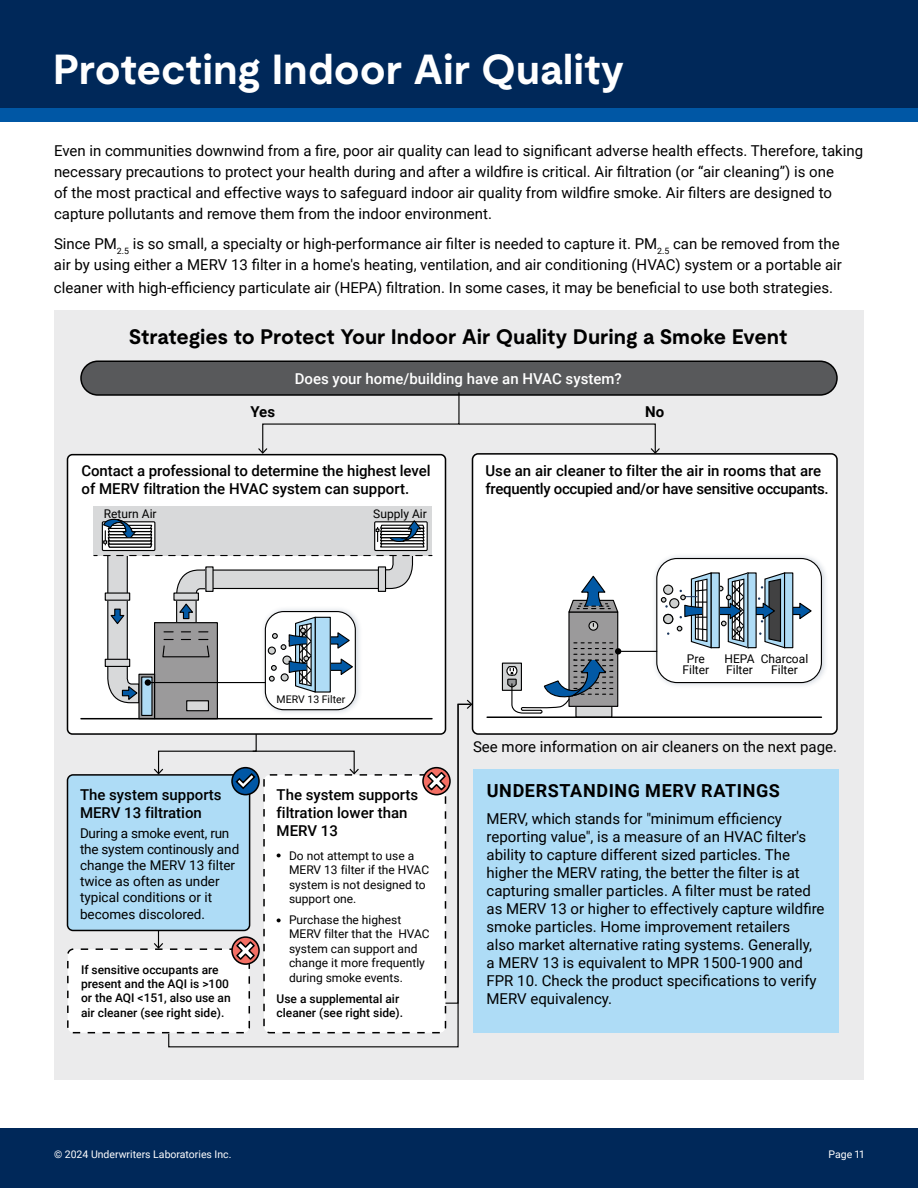
<style>
.page{position:relative;width:918px;height:1188px;background:#fff}
.page>*{position:absolute;margin:0;border:0;box-sizing:border-box;transform-origin:0 0}
.t1{font:700 42px "UL Moderat";color:#fff}
.t2{font:700 21px "UL Moderat";letter-spacing:-.005em;color:#000}
.t3{font:700 18px "Roboto";letter-spacing:.035em;color:#000}
.t4{font:15px/18px "Roboto";color:#000}
.t5{font:500 15px/18px "Roboto";color:#000}
.t6{font:500 15px/18px "Roboto";letter-spacing:-.02em;color:#000}
.t7{font:500 15px "Roboto";color:#fff}
.t8{font:700 15px "Roboto";color:#000}
.t9{font:13.5px/16.2px "Roboto";color:#000}
.t10{font:12px/14.4px "Roboto";color:#000}
.t11{font:500 12px/14.4px "Roboto";color:#000}
.t12{font:10.5px "Roboto";color:#fff}
.t13{font:10.5px "Roboto";color:#000}
</style>
<div class="page">
<div style="left:54px;top:317px;width:810px;height:756px;background:#ebebec"></div>
<div style="left:67px;top:775px;width:183px;height:155px;background:#aedcf6;border-radius:6px"></div>
<div style="left:67px;top:774px;width:183px;height:157px;border:2px solid #000;border-radius:6px"></div>
<div style="left:68px;top:949px;width:181px;height:84px;background:#fff;border-radius:6px"></div>
<div style="left:67px;top:948px;width:183px;height:85px;border:2px dashed #000;border-radius:6px"></div>
<div style="left:81px;top:361px;width:756px;height:34px;background:#58595b;border-radius:17px"></div>
<div style="left:80px;top:360px;width:758px;height:36px;border:2px solid #000;border-radius:17px"></div>
<svg style="left:258px;top:392px;width:402px;height:62px"></svg>
<div style="left:67px;top:455px;width:378px;height:279px;background:#fff;border-radius:5px"></div>
<div style="left:67px;top:454px;width:379px;height:281px;border:2px solid #000;border-radius:5px"></div>
<div style="left:473px;top:454px;width:364px;height:280px;background:#fff;border-radius:6px"></div>
<div style="left:472px;top:453px;width:366px;height:282px;border:2px solid #000;border-radius:6px"></div>
<div style="left:94px;top:506px;width:338px;height:50px;background:#d8d9da"></div>
<hr style="left:81px;top:718px;width:351px;height:1px;background:#000">
<svg style="left:168px;top:1004px;width:291px;height:44px"></svg>
<img style="left:650px;top:556px;width:176px;height:130px">
<div style="left:657px;top:559px;width:164px;height:124px;background:#fff;border-radius:20px"></div>
<div style="left:656px;top:558px;width:166px;height:125px;border:1px solid #000;border-radius:20px"></div>
<div style="left:576px;top:700px;width:36px;height:17px;background:#d8d9da"></div>
<div style="left:569px;top:612px;width:49px;height:94px;background:#9b9a9b"></div>
<div style="left:568px;top:611px;width:50px;height:96px;border:1px solid #000"></div>
<div style="left:502px;top:663px;width:19px;height:27px;background:#d0d2d3"></div>
<div style="left:502px;top:663px;width:20px;height:28px;border:1px solid #000"></div>
<svg style="left:589px;top:621px;width:9px;height:9px"></svg>
<div style="left:588px;top:621px;width:10px;height:10px;border:1px solid #000;border-radius:50%"></div>
<div style="left:711px;top:573px;width:8px;height:75px;background:#afdcf6"></div>
<div style="left:710px;top:572px;width:10px;height:76px;border:1px solid #000"></div>
<div style="left:664px;top:585px;width:9px;height:9px;background:#cfd1d0;border-radius:50%"></div>
<div style="left:663px;top:585px;width:10px;height:10px;border:1px solid #000;border-radius:50%"></div>
<div style="left:670px;top:599px;width:9px;height:9px;background:#cfd1d0;border-radius:50%"></div>
<div style="left:669px;top:598px;width:10px;height:10px;border:1px solid #000;border-radius:50%"></div>
<div style="left:664px;top:614px;width:9px;height:9px;background:#282828;border-radius:50%"></div>
<div style="left:664px;top:614px;width:9px;height:10px;background:#cfd1d0;border-radius:50%"></div>
<div style="left:663px;top:614px;width:10px;height:10px;border:1px solid #000;border-radius:50%"></div>
<svg style="left:677px;top:572px;width:35px;height:77px"></svg>
<hr style="left:618px;top:651px;width:39px;height:1px;background:#000">
<div style="left:615px;top:648px;width:6px;height:7px;background:#000;border-radius:50%"></div>
<svg style="left:506px;top:642px;width:107px;height:72px"></svg>
<svg style="left:568px;top:575px;width:51px;height:38px"></svg>
<svg style="left:718px;top:572px;width:94px;height:77px"></svg>
<svg style="left:661px;top:597px;width:7px;height:11px"></svg>
<hr style="left:487px;top:716px;width:334px;height:2px;background:#000">
<svg style="left:94px;top:516px;width:379px;height:488px"></svg>
<div style="left:473px;top:770px;width:365px;height:263px;background:#aedcf6"></div>
<div style="left:0;top:1128px;width:918px;height:60px;background:#002859"></div>
<div style="left:0;top:0;width:918px;height:108px;background:#002859"></div>
<div style="left:0;top:108px;width:918px;height:13px;background:#0057a5"></div>
<h1 class="t1" style="left:53px;top:36px;width:573px">Protecting Indoor Air Quality</h1>
<p class="t4" style="left:54px;top:140px;width:811px;line-height:21px">Even in communities downwind from a fire, poor air quality can lead to significant adverse health effects. Therefore, taking necessary precautions to protect your health during and after a wildfire is critical. Air filtration (or “air cleaning”) is one<br>of the most practical and effective ways to safeguard indoor air quality from wildfire smoke. Air filters are designed to capture pollutants and remove them from the indoor environment.</p>
<p class="t4" style="left:54px;top:233px;width:790px;line-height:21px">Since PM<sub>2.5</sub> is so small, a specialty or high-performance air filter is needed to capture it. PM<sub>2.5</sub> can be removed from the air by using either a MERV 13 filter in a home's heating, ventilation, and air conditioning (HVAC) system or a portable air</p>
<p class="t4" style="left:54px;top:278px;width:781px">cleaner with high-efficiency particulate air (HEPA) filtration. In some cases, it may be beneficial to use both strategies.</p>
<h2 class="t2" style="left:129px;top:320px;width:660px">Strategies to Protect Your Indoor Air Quality During a Smoke Event</h2>
<p class="t7" style="left:295px;top:368px;width:329px">Does your home/building have an HVAC system?</p>
<p class="t8" style="left:250px;top:401px;width:26px">Yes</p>
<p class="t8" style="left:645px;top:401px;width:21px">No</p>
<p class="t5" style="left:82px;top:462px;width:351px">Contact a professional to determine the highest level of MERV filtration the HVAC system can support.</p>
<p class="t6" style="left:486px;top:462px;width:345px">Use an air cleaner to filter the air in rooms that are frequently occupied and/or have sensitive occupants.</p>
<p class="t10" style="left:104px;top:506px;width:54px">Return Air</p>
<p class="t10" style="left:373px;top:506px;width:55px">Supply Air</p>
<p class="t5" style="left:80px;top:785px;width:143px">The system supports<br>MERV 13 filtration</p>
<p class="t9" style="left:80px;top:824px;width:161px">During a smoke event, run the system continously and change the MERV 13 filter twice as often as under typical conditions or it becomes discolored.</p>
<p class="t11" style="left:81px;top:962px;width:151px">If sensitive occupants are present and the AQI is &gt;100 or the AQI &lt;151, also use an air cleaner (see right side).</p>
<p class="t13" style="left:277px;top:692px;width:70px">MERV 13 Filter</p>
<p class="t5" style="left:277px;top:785px;width:143px">The system supports filtration lower than<br>MERV 13</p>
<p class="t10" style="left:289px;top:848px;width:142px">Do not attempt to use a<br>MERV 13 filter if the HVAC system is not designed to support one.</p>
<p class="t10" style="left:289px;top:912px;width:142px">Purchase the highest<br>MERV filter that the HVAC system can support and change it more frequently during smoke events.</p>
<p class="t11" style="left:277px;top:991px;width:128px">Use a supplemental air cleaner (see right side).</p>
<p class="t10" style="left:682px;top:653px;width:28px;line-height:10.9px;text-align:center">Pre<br>Filter</p>
<p class="t10" style="left:761px;top:653px;width:49px;line-height:10.9px;text-align:center">Charcoal<br>Filter</p>
<p class="t10" style="left:725px;top:653px;width:31px;line-height:10.9px">HEPA<br>Filter</p>
<p class="t4" style="left:473px;top:737px;width:366px">See more information on air cleaners on the next page.</p>
<p class="t3" style="left:487px;top:777px;width:295px">UNDERSTANDING MERV RATINGS</p>
<p class="t4" style="left:487px;top:809px;width:340px">MERV, which stands for "minimum efficiency reporting value", is a measure of an HVAC filter's ability to capture different sized particles. The higher the MERV rating, the better the filter is at capturing smaller particles. A filter must be rated as MERV 13 or higher to effectively capture wildfire smoke particles. Home improvement retailers<br>also market alternative rating systems. Generally,<br>a MERV 13 is equivalent to MPR 1500-1900 and FPR 10. Check the product specifications to verify MERV equivalency.</p>
<p class="t12" style="left:54px;top:1147px;width:179px">© 2024 Underwriters Laboratories Inc.</p>
<p class="t12" style="left:829px;top:1147px;width:37px">Page 11</p>
</div>
